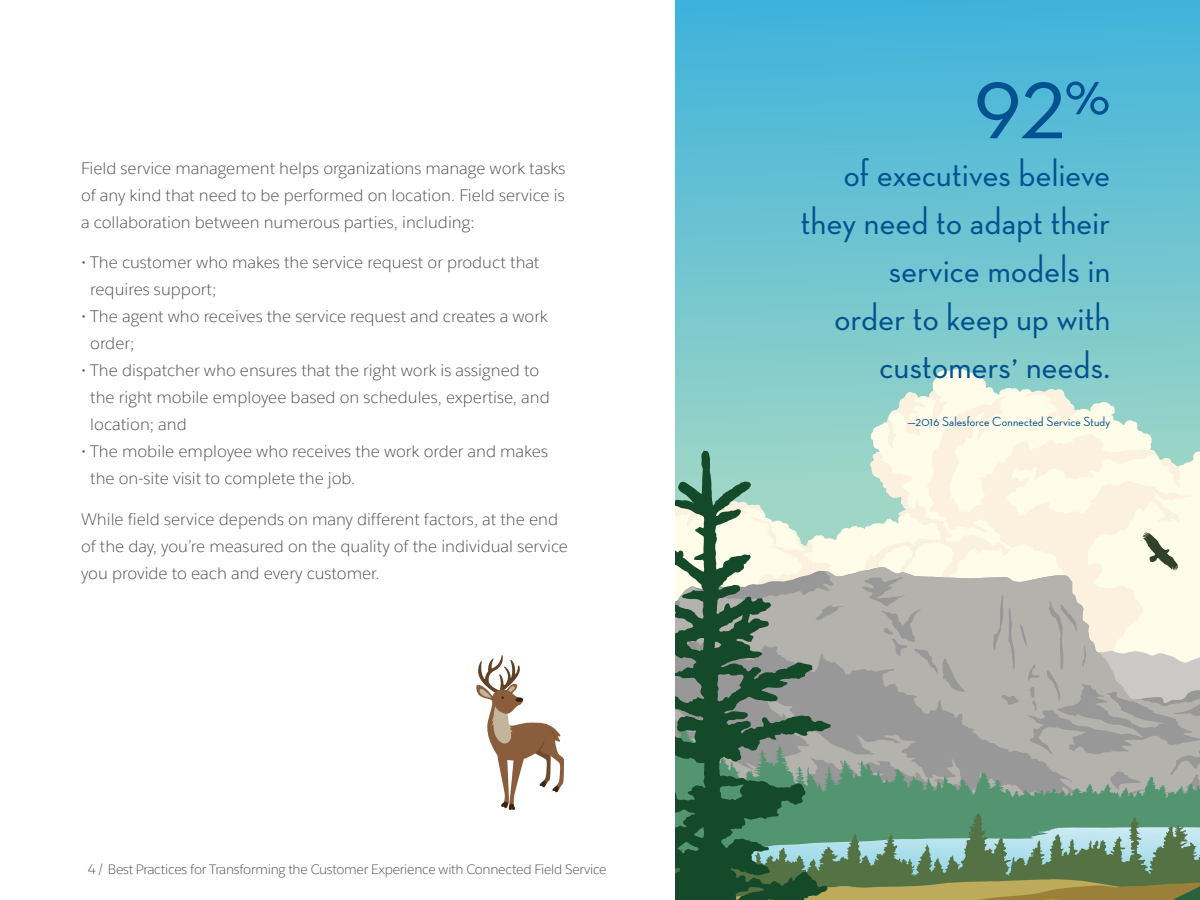
<style>
.page{position:relative;width:1200px;height:900px;background:#fff}
.page>*{position:absolute;margin:0;border:0;box-sizing:border-box;transform-origin:0 0}
.t1{font:500 108px "Neutraface Display";color:#005290}
.t2{font:500 39px/48px "Neutraface Display";letter-spacing:.01em;color:#005290;text-align:right}
.t3{font:300 16.5px/27px "Salesforce Sans";color:#505050}
.t4{font:300 13.5px "Salesforce Sans";letter-spacing:-.02em;color:#505050}
.t5{font:500 13.5px "Neutraface Display";letter-spacing:.01em;color:#005290}
</style>
<div class="page">
<svg style="left:675px;top:0;width:525px;height:900px;background:#88bab8"></svg>
<svg style="left:476px;top:655px;width:88px;height:155px"></svg>
<p class="t3" style="left:81px;top:155px;width:486px;text-align:justify">Field service management helps organizations manage work tasks of any kind that need to be performed on location. Field service is a collaboration between numerous parties, including:</p>
<p class="t3" style="left:90px;top:249px;width:451px;text-indent:-9px">• The customer who makes the service request or product that requires support;</p>
<p class="t3" style="left:90px;top:303px;width:459px;text-indent:-9px">• The agent who receives the service request and creates a work order;</p>
<p class="t3" style="left:90px;top:357px;width:461px;text-indent:-9px">• The dispatcher who ensures that the right work is assigned to the right mobile employee based on schedules, expertise, and location; and</p>
<p class="t3" style="left:90px;top:438px;width:459px;text-indent:-9px">• The mobile employee who receives the work order and makes the on-site visit to complete the job.</p>
<p class="t3" style="left:81px;top:506px;width:489px">While field service depends on many different factors, at the end of the day, you’re measured on the quality of the individual service you provide to each and every customer.</p>
<p class="t4" style="left:88px;top:861px;width:521px">4/ Best Practices for Transforming the Customer Experience with Connected Field Service</p>
<h1 class="t1" style="left:974px;top:42px;width:138px">92<sup>%</sup></h1>
<h2 class="t2" style="left:801px;top:149px;width:311px">of executives believe they need to adapt their service models in<br>order to keep up with customers’ needs.</h2>
<p class="t5" style="left:907px;top:414px;width:204px">—2016 Salesforce Connected Service Study</p>
</div>
